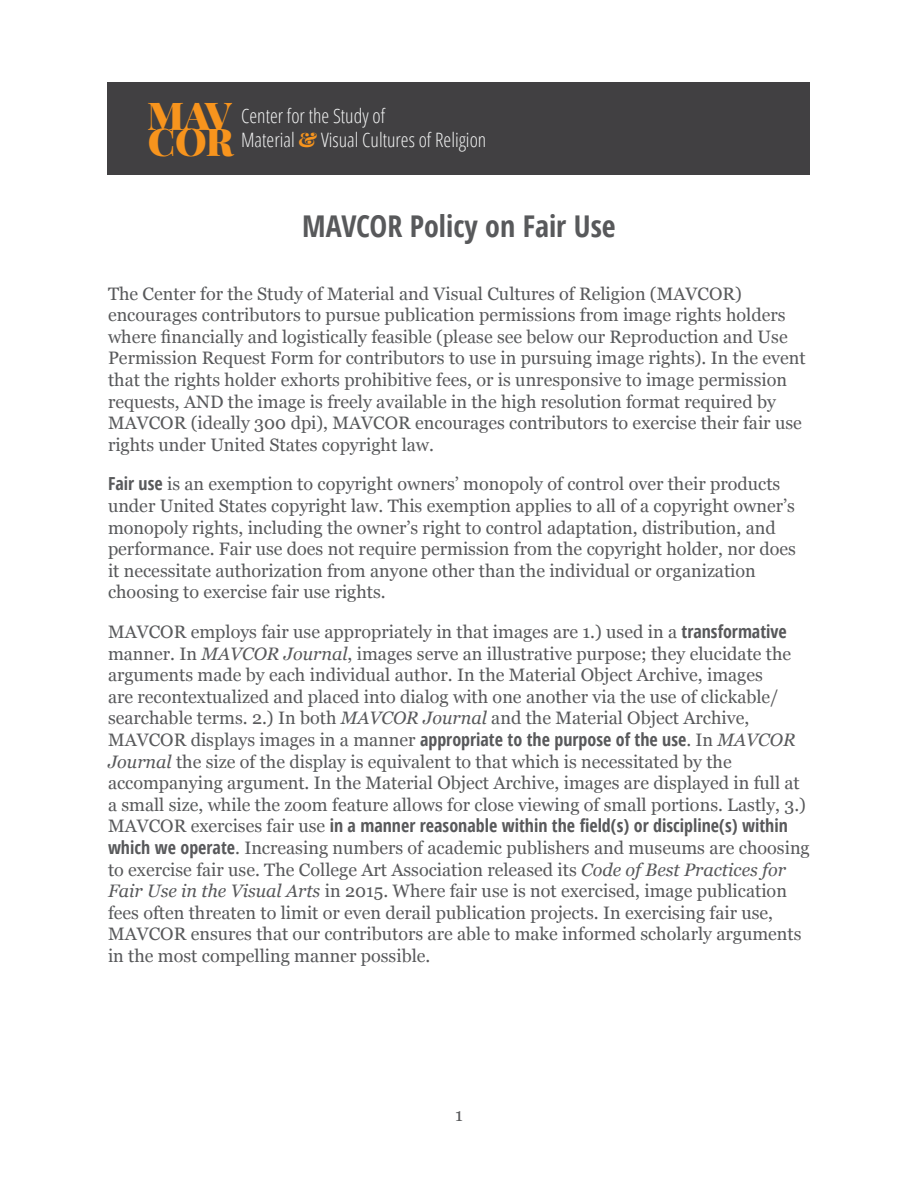
<style>
.page{position:relative;width:918px;height:1188px;background:#fff}
.page>*{position:absolute;margin:0;border:0;box-sizing:border-box;transform-origin:0 0}
.t1{font:900 38.25px "Playfair Display";letter-spacing:-.015em;color:#f7941d}
.t2{font:700 condensed 30px "Open Sans";color:#58595b}
.t3{font:300 condensed 19.8px/23.9px "Open Sans";color:#f1f2f2}
.t4{font:18px/21.6px "Georgia";color:#58595b}
.s1{font-family:"Playfair Display";font-weight:900;font-stretch:normal;color:#f7941d}
.s2{font-family:"Open Sans";font-weight:700;font-stretch:condensed}
.s3{font-style:italic}
</style>
<div class="page">
<div style="left:107px;top:82px;width:702px;height:93px;background:#414042"></div>
<h1 class="t1" style="left:147px;top:91px;width:86px">MAV</h1>
<h1 class="t1" style="left:148px;top:117px;width:87px">COR</h1>
<p class="t3" style="left:241px;top:103px;width:247px">Center for the Study of<br>Material <span class="s1">&amp;</span> Visual Cultures of Religion</p>
<p class="t2" style="left:302px;top:205px;width:315px">MAVCOR Policy on Fair Use</p>
<p class="t4" style="left:108px;top:282px;width:699px">The Center for the Study of Material and Visual Cultures of Religion (MAVCOR) encourages contributors to pursue publication permissions from image rights holders where financially and logistically feasible (please see below our Reproduction and Use Permission Request Form for contributors to use in pursuing image rights). In the event that the rights holder exhorts prohibitive fees, or is unresponsive to image permission requests, AND the image is freely available in the high resolution format required by MAVCOR (ideally 300 dpi), MAVCOR encourages contributors to exercise their fair use rights under United States copyright law.</p>
<p class="t4" style="left:108px;top:473px;width:690px"><span class="s2">Fair use</span> is an exemption to copyright owners’ monopoly of control over their products under United States copyright law. This exemption applies to all of a copyright owner’s monopoly rights, including the owner’s right to control adaptation, distribution, and performance. Fair use does not require permission from the copyright holder, nor does it necessitate authorization from anyone other than the individual or organization choosing to exercise fair use rights.</p>
<p class="t4" style="left:108px;top:620px;width:703px">MAVCOR employs fair use appropriately in that images are 1.) used in a <span class="s2">transformative </span>manner. In <span class="s3">MAVCOR Journal</span>, images serve an illustrative purpose; they elucidate the arguments made by each individual author. In the Material Object Archive, images<br>are recontextualized and placed into dialog with one another via the use of clickable/ searchable terms. 2.) In both <span class="s3">MAVCOR Journal</span> and the Material Object Archive, MAVCOR displays images in a manner <span class="s2">appropriate to the purpose of the use</span>. In <span class="s3">MAVCOR Journal</span> the size of the display is equivalent to that which is necessitated by the accompanying argument. In the Material Object Archive, images are displayed in full at a small size, while the zoom feature allows for close viewing of small portions. Lastly, 3.)<br>MAVCOR exercises fair use <span class="s2">in a manner reasonable within the field(s) or discipline(s) within which we operate</span>. Increasing numbers of academic publishers and museums are choosing to exercise fair use. The College Art Association released its <span class="s3">Code of Best Practices for Fair Use in the Visual Arts</span> in 2015. Where fair use is not exercised, image publication fees often threaten to limit or even derail publication projects. In exercising fair use, MAVCOR ensures that our contributors are able to make informed scholarly arguments in the most compelling manner possible.</p>
<p class="t4" style="left:455px;top:1103px;width:9px">1</p>
</div>
